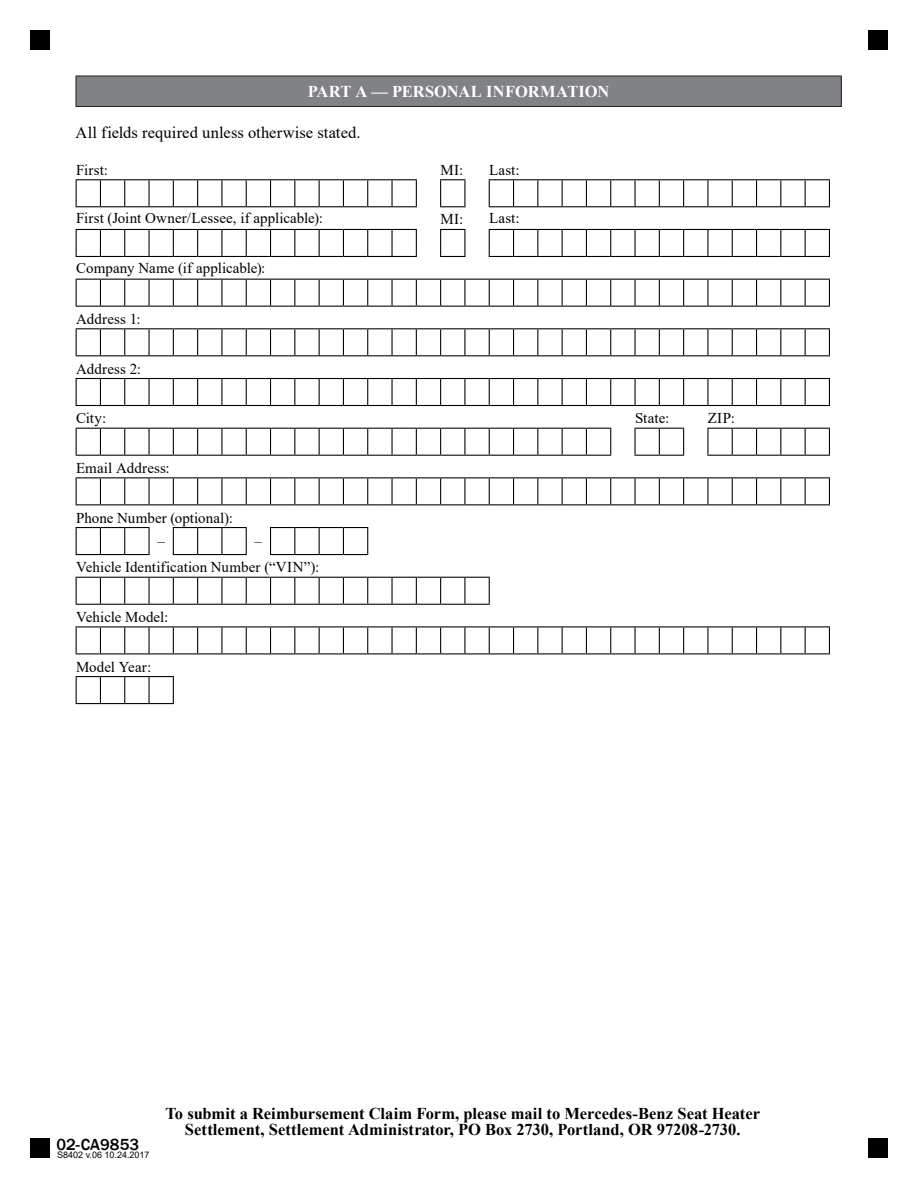
<style>
.page{position:relative;width:918px;height:1188px;background:#fff}
.page>*{position:absolute;margin:0;border:0;box-sizing:border-box;transform-origin:0 0}
.t1{font:700 16.5px/16.5px "Times New Roman";color:#000;text-align:center}
.Body_Copy{font:16.5px "Times New Roman";letter-spacing:.005em;color:#000}
.Body_Copy-2{font:700 16.5px "Times New Roman";letter-spacing:-.005em;color:#fff}
.t2{font:500 16.5px "Franklin Gothic";color:#000}
.OCR_Type{font:15px "Times New Roman";letter-spacing:.005em;color:#000}
.t3{font:9px "Arial";color:#000}
</style>
<div class="page">
<div style="left:30px;top:30px;width:20px;height:20px;background:#000"></div>
<div style="left:868px;top:30px;width:20px;height:20px;background:#000"></div>
<div style="left:30px;top:1138px;width:20px;height:20px;background:#000"></div>
<div style="left:868px;top:1138px;width:20px;height:20px;background:#000"></div>
<div style="left:76px;top:76px;width:765px;height:30px;background:#808285"></div>
<hr style="left:76px;top:76px;width:766px;height:1px;background:#231f20">
<hr style="left:76px;top:76px;width:1px;height:30px;background:#231f20">
<hr style="left:841px;top:76px;width:1px;height:30px;background:#231f20">
<hr style="left:76px;top:106px;width:766px;height:1px;background:#231f20">
<svg style="left:634px;top:428px;width:50px;height:28px"></svg>
<svg style="left:76px;top:378px;width:754px;height:28px"></svg>
<svg style="left:707px;top:428px;width:123px;height:28px"></svg>
<svg style="left:76px;top:477px;width:754px;height:28px"></svg>
<svg style="left:76px;top:527px;width:74px;height:28px"></svg>
<svg style="left:173px;top:527px;width:74px;height:28px"></svg>
<svg style="left:270px;top:527px;width:98px;height:28px"></svg>
<svg style="left:76px;top:676px;width:98px;height:28px"></svg>
<svg style="left:440px;top:229px;width:25px;height:28px"></svg>
<svg style="left:76px;top:179px;width:341px;height:28px"></svg>
<svg style="left:489px;top:179px;width:341px;height:28px"></svg>
<svg style="left:489px;top:229px;width:341px;height:28px"></svg>
<svg style="left:440px;top:179px;width:25px;height:28px"></svg>
<svg style="left:76px;top:229px;width:341px;height:28px"></svg>
<svg style="left:76px;top:577px;width:414px;height:28px"></svg>
<svg style="left:76px;top:626px;width:754px;height:28px"></svg>
<svg style="left:76px;top:279px;width:754px;height:28px"></svg>
<svg style="left:76px;top:328px;width:754px;height:28px"></svg>
<svg style="left:76px;top:428px;width:535px;height:28px"></svg>
<p class="Body_Copy-2" style="left:308px;top:79px;width:303px">PART A — PERSONAL INFORMATION</p>
<p class="Body_Copy" style="left:76px;top:120px;width:286px">All fields required unless otherwise stated.</p>
<p class="OCR_Type" style="left:76px;top:159px;width:33px">First:</p>
<p class="OCR_Type" style="left:441px;top:159px;width:24px">MI:</p>
<p class="OCR_Type" style="left:489px;top:159px;width:32px">Last:</p>
<p class="OCR_Type" style="left:76px;top:208px;width:248px">First (Joint Owner/Lessee, if applicable):</p>
<p class="OCR_Type" style="left:441px;top:209px;width:24px">MI:</p>
<p class="OCR_Type" style="left:489px;top:208px;width:32px">Last:</p>
<p class="OCR_Type" style="left:76px;top:257px;width:191px">Company Name (if applicable):</p>
<p class="OCR_Type" style="left:76px;top:308px;width:66px">Address 1:</p>
<p class="OCR_Type" style="left:76px;top:358px;width:66px">Address 2:</p>
<p class="OCR_Type" style="left:76px;top:408px;width:32px">City:</p>
<p class="OCR_Type" style="left:635px;top:408px;width:36px">State:</p>
<p class="OCR_Type" style="left:708px;top:408px;width:28px">ZIP:</p>
<p class="OCR_Type" style="left:76px;top:457px;width:95px">Email Address:</p>
<p class="OCR_Type" style="left:76px;top:507px;width:158px">Phone Number (optional):</p>
<p class="OCR_Type" style="left:157px;top:531px;width:9px">–</p>
<p class="OCR_Type" style="left:255px;top:531px;width:9px">–</p>
<p class="OCR_Type" style="left:76px;top:557px;width:245px">Vehicle Identification Number (“VIN”):</p>
<p class="OCR_Type" style="left:76px;top:606px;width:94px">Vehicle Model:</p>
<p class="OCR_Type" style="left:76px;top:656px;width:77px">Model Year:</p>
<p class="t2" style="left:56px;top:1134px;width:84px">02-CA9853</p>
<p class="t3" style="left:57px;top:1148px;width:94px">S8402 v.06 10.24.2017</p>
<p class="t1" style="left:165px;top:1104px;width:596px">To submit a Reimbursement Claim Form, please mail to Mercedes-Benz Seat Heater<br>Settlement, Settlement Administrator, PO Box 2730, Portland, OR 97208-2730.</p>
</div>
